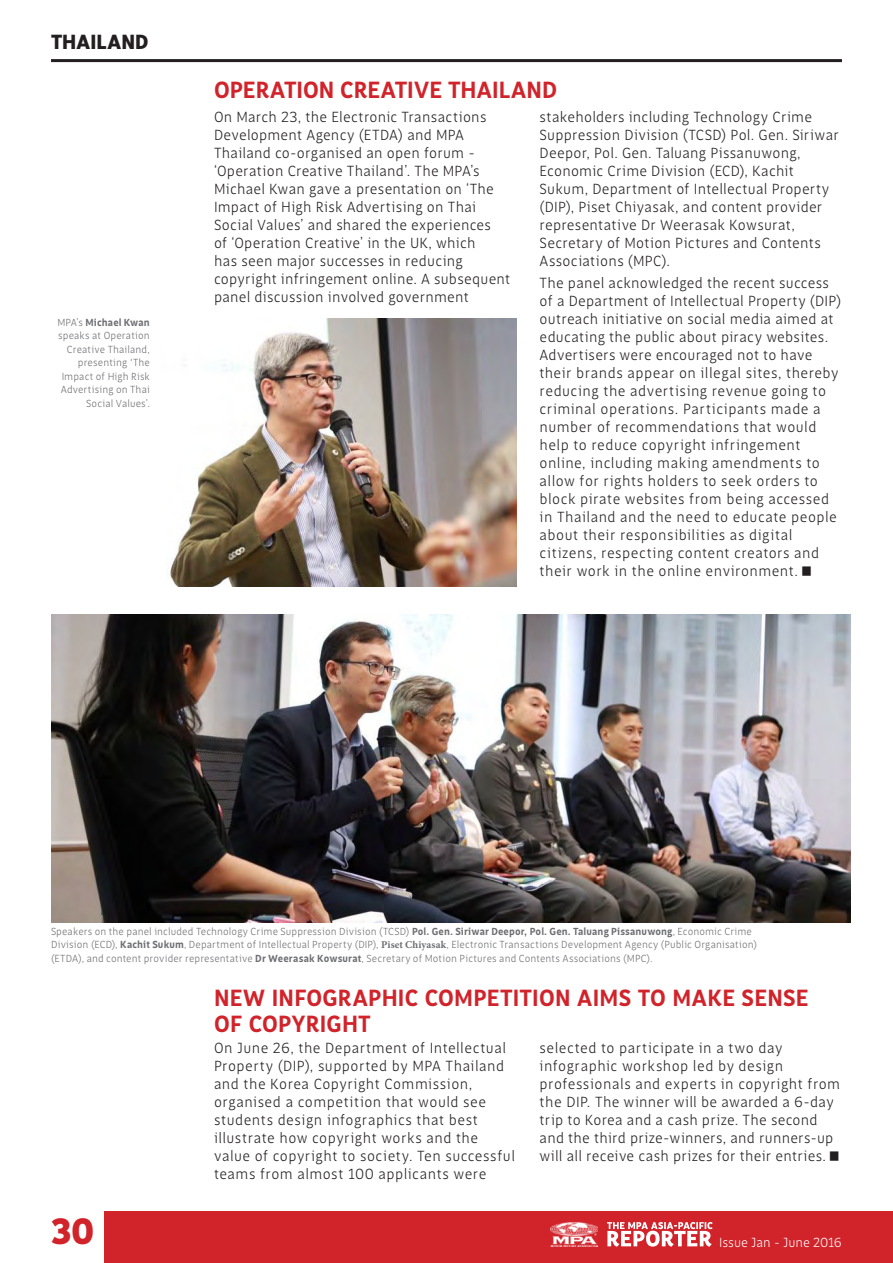
<style>
.page{position:relative;width:893px;height:1263px;background:#fff}
.page>*{position:absolute;margin:0;border:0;box-sizing:border-box;transform-origin:0 0}
.t1{font:900 37.5px "Saya FY";color:#d1232a}
.t2{font:700 24px/25.5px "Saya FY";letter-spacing:.005em;color:#d1232a}
.t3{font:900 21px "Saya FY";letter-spacing:-.005em;color:#231f20}
.t4{font:300 15px/18px "Saya FY";letter-spacing:.025em;color:#231f20}
.t5{font:300 13.5px "Saya FY";letter-spacing:-.005em;color:#fff}
.t6{font:300 10.5px/13.5px "Saya FY";letter-spacing:.01em;color:#6c6d70;text-align:right}
.s1{font-weight:700}
.s2{font-family:"Minion Pro";font-weight:700}
</style>
<div class="page">
<img style="left:169px;top:319px;width:347px;height:268px">
<img style="left:51px;top:614px;width:799px;height:308px">
<hr style="left:51px;top:59px;width:791px;height:3px;background:#231f20">
<div style="left:105px;top:1212px;width:788px;height:51px;background:#d1232a"></div>
<img style="left:550px;top:1222px;width:48px;height:24px">
<svg style="left:607px;top:1222px;width:106px;height:24px"></svg>
<h3 class="t3" style="left:51px;top:28px;width:99px">THAILAND</h3>
<p class="t6" style="left:57px;top:315px;width:94px">MPA’s <span class="s1">Michael Kwan </span>speaks at Operation<br>Creative Thailand, presenting 'The<br>Impact of High Risk<br>Advertising on Thai<br>Social Values’.</p>
<h2 class="t2" style="left:214px;top:77px;width:345px">OPERATION CREATIVE THAILAND</h2>
<p class="t4" style="left:214px;top:107px;width:298px">On March 23, the Electronic Transactions Development Agency (ETDA) and MPA Thailand co-organised an open forum - ‘Operation Creative Thailand’. The MPA’s Michael Kwan gave a presentation on ‘The Impact of High Risk Advertising on Thai Social Values’ and shared the experiences<br>of ‘Operation Creative’ in the UK, which<br>has seen major successes in reducing copyright infringement online. A subsequent panel discussion involved government</p>
<p class="t4" style="left:540px;top:107px;width:301px">stakeholders including Technology Crime Suppression Division (TCSD) Pol. Gen. Siriwar Deepor, Pol. Gen. Taluang Pissanuwong, Economic Crime Division (ECD), Kachit Sukum, Department of Intellectual Property (DIP), Piset Chiyasak, and content provider representative Dr Weerasak Kowsurat, Secretary of Motion Pictures and Contents Associations (MPC).</p>
<p class="t4" style="left:540px;top:273px;width:303px">The panel acknowledged the recent success of a Department of Intellectual Property (DIP) outreach initiative on social media aimed at educating the public about piracy websites.<br>Advertisers were encouraged not to have their brands appear on illegal sites, thereby reducing the advertising revenue going to criminal operations. Participants made a number of recommendations that would help to reduce copyright infringement online, including making amendments to allow for rights holders to seek orders to block pirate websites from being accessed in Thailand and the need to educate people about their responsibilities as digital citizens, respecting content creators and their work in the online environment.</p>
<p class="t6" style="left:51px;top:924px;width:708px;text-align:left">Speakers on the panel included Technology Crime Suppression Division (TCSD) <span class="s1">Pol. Gen. Siriwar Deepor, Pol. Gen. Taluang Pissanuwong</span>, Economic Crime<br>Division (ECD), <span class="s1">Kachit Sukum</span>, Department of Intellectual Property (DIP), <span class="s2">Piset Chiyasak</span>, Electronic Transactions Development Agency (Public Organisation) (ETDA), and content provider representative <span class="s1">Dr Weerasak Kowsurat</span>, Secretary of Motion Pictures and Contents Associations (MPC).</p>
<h1 class="t1" style="left:51px;top:1208px;width:45px">30</h1>
<h2 class="t2" style="left:214px;top:985px;width:596px">NEW INFOGRAPHIC COMPETITION AIMS TO MAKE SENSE<br>OF COPYRIGHT</h2>
<p class="t4" style="left:214px;top:1039px;width:302px">On June 26, the Department of Intellectual Property (DIP), supported by MPA Thailand and the Korea Copyright Commission, organised a competition that would see students design infographics that best illustrate how copyright works and the value of copyright to society. Ten successful teams from almost 100 applicants were</p>
<p class="t4" style="left:540px;top:1039px;width:302px">selected to participate in a two day infographic workshop led by design professionals and experts in copyright from the DIP. The winner will be awarded a 6-day trip to Korea and a cash prize. The second and the third prize-winners, and runners-up will all receive cash prizes for their entries.</p>
<p class="t5" style="left:719px;top:1234px;width:124px">Issue Jan - June 2016</p>
</div>
